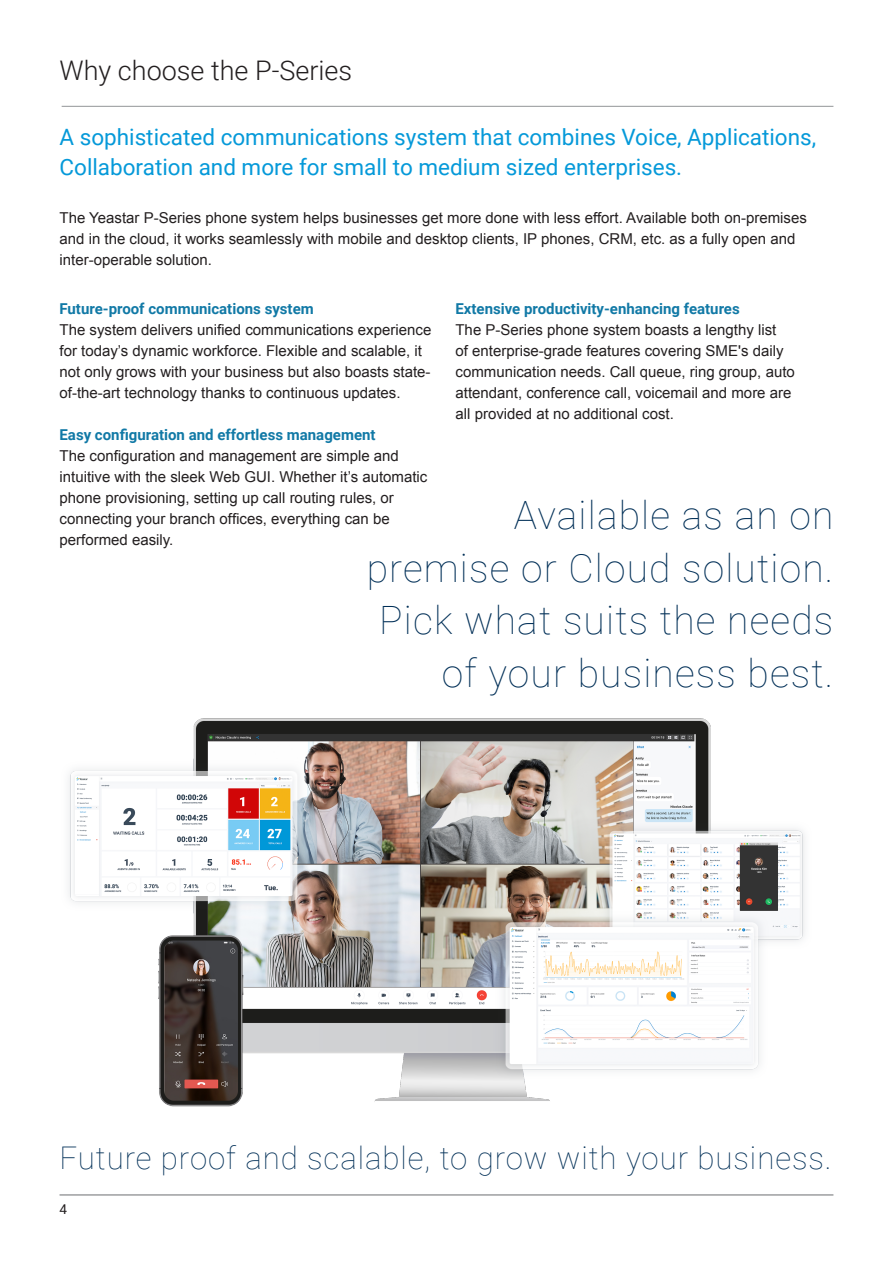
<style>
.page{position:relative;width:893px;height:1263px;background:#fff}
.page>*{position:absolute;margin:0;border:0;box-sizing:border-box;transform-origin:0 0}
.t1{font:100 39px/52.5px "Roboto";letter-spacing:.03em;color:#002f57;text-align:right}
.t2{font:100 31.2px "Roboto";letter-spacing:.03em;color:#002f57}
.t3{font:300 27px "Roboto";color:#231f20}
.t4{font:22.5px/30px "Roboto";color:#0599d9}
.t5{font:15px/21px "Arial";color:#231f20}
.t6{font:700 15px "Roboto";color:#1179a6}
.t7{font:13.5px "Roboto";color:#231f20}
</style>
<div class="page">
<hr style="left:60px;top:1195px;width:773px;height:1px;background:#6c6d70">
<hr style="left:62px;top:106px;width:771px;height:1px;background:#939598">
<img style="left:69px;top:718px;width:736px;height:389px">
<p class="t3" style="left:60px;top:51px;width:294px">Why choose the P-Series</p>
<p class="t4" style="left:60px;top:121px;width:758px">A sophisticated communications system that combines Voice, Applications,<br>Collaboration and more for small to medium sized enterprises.</p>
<p class="t5" style="left:60px;top:207px;width:749px">The Yeastar P-Series phone system helps businesses get more done with less effort. Available both on-premises and in the cloud, it works seamlessly with mobile and desktop clients, IP phones, CRM, etc. as a fully open and inter-operable solution.</p>
<p class="t6" style="left:60px;top:298px;width:256px">Future-proof communications system</p>
<p class="t5" style="left:60px;top:319px;width:373px">The system delivers unified communications experience for today’s dynamic workforce. Flexible and scalable, it not only grows with your business but also boasts state&shy;of-the-art technology thanks to continuous updates.</p>
<p class="t6" style="left:60px;top:424px;width:318px">Easy configuration and effortless management</p>
<p class="t5" style="left:60px;top:445px;width:369px">The configuration and management are simple and intuitive with the sleek Web GUI. Whether it’s automatic phone provisioning, setting up call routing rules, or connecting your branch offices, everything can be performed easily.</p>
<p class="t6" style="left:455px;top:298px;width:286px">Extensive productivity-enhancing features</p>
<p class="t5" style="left:455px;top:319px;width:341px">The P-Series phone system boasts a lengthy list<br>of enterprise-grade features covering SME's daily communication needs. Call queue, ring group, auto attendant, conference call, voicemail and more are all provided at no additional cost.</p>
<p class="t1" style="left:367px;top:488px;width:468px">Available as an on premise or Cloud solution.<br>Pick what suits the needs of your business best.</p>
<p class="t2" style="left:60px;top:1136px;width:774px">Future proof and scalable, to grow with your business.</p>
<p class="t7" style="left:60px;top:1199px;width:9px">4</p>
</div>
